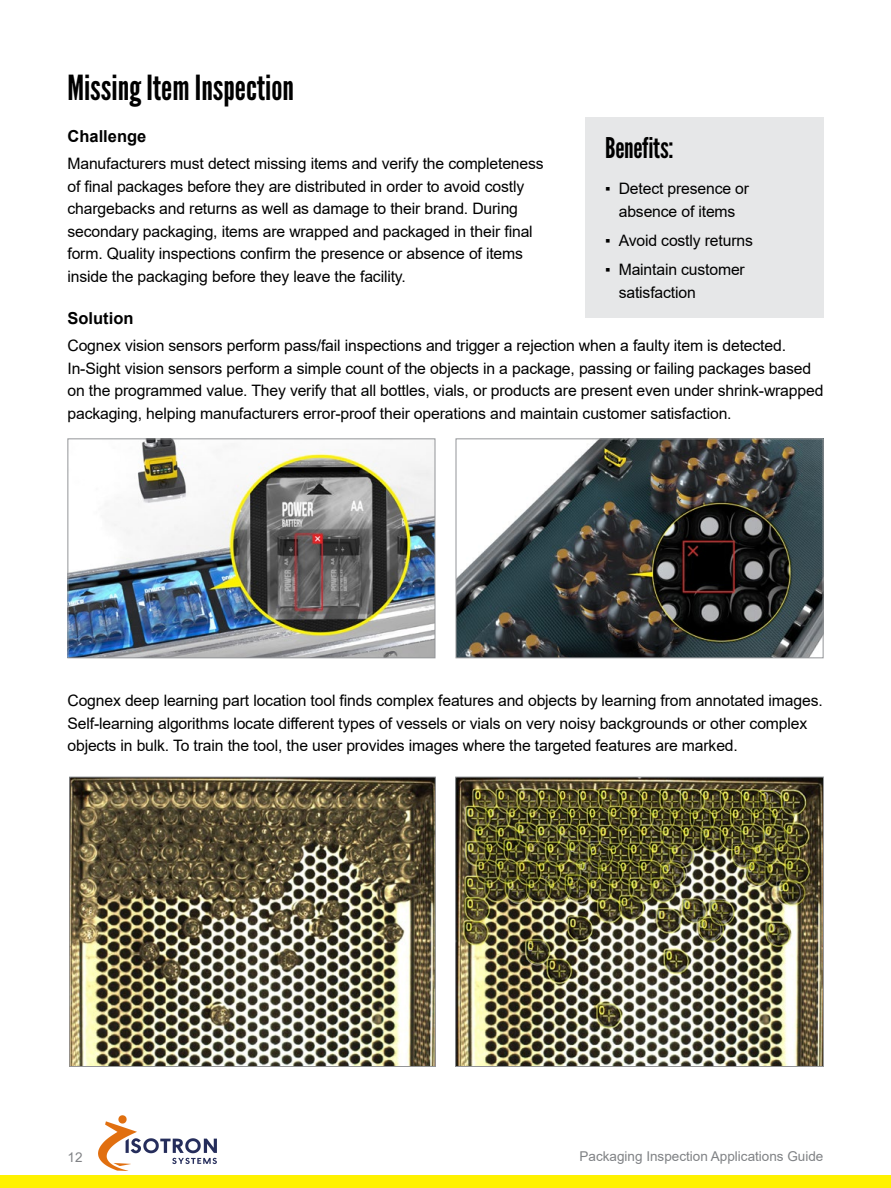
<style>
.page{position:relative;width:891px;height:1188px;background:#fff}
.page>*{position:absolute;margin:0;border:0;box-sizing:border-box;transform-origin:0 0}
.t1{font:34.5px "League Gothic";color:#000}
.t2{font:28.5px "League Gothic";letter-spacing:-.01em;color:#000}
.t3{font:700 16.5px "Arial";color:#000}
.t4{font:15.75px/22.5px "Arial";letter-spacing:-.01em;color:#000}
.t5{font:13.5px "Arial";color:#808285}
</style>
<div class="page">
<div style="left:585px;top:117px;width:239px;height:201px;background:#e6e7e8"></div>
<img style="left:458px;top:440px;width:364px;height:216px">
<div style="left:456px;top:438px;width:368px;height:220px;border:1px solid #939598"></div>
<img style="left:70px;top:440px;width:363px;height:216px">
<div style="left:68px;top:438px;width:367px;height:220px;border:1px solid #939598"></div>
<img style="left:457px;top:779px;width:365px;height:286px">
<div style="left:455px;top:777px;width:369px;height:290px;border:1px solid #939598"></div>
<img style="left:71px;top:779px;width:363px;height:286px">
<div style="left:69px;top:777px;width:367px;height:290px;border:1px solid #939598"></div>
<div style="left:0;top:1175px;width:891px;height:13px;background:#fff200"></div>
<img style="left:99px;top:1116px;width:117px;height:54px">
<h1 class="t1" style="left:68px;top:67px;width:228px">Missing Item Inspection</h1>
<p class="t3" style="left:68px;top:125px;width:80px">Challenge</p>
<p class="t4" style="left:68px;top:152px;width:478px">Manufacturers must detect missing items and verify the completeness of final packages before they are distributed in order to avoid costly chargebacks and returns as well as damage to their brand. During secondary packaging, items are wrapped and packaged in their final form. Quality inspections confirm the presence or absence of items inside the packaging before they leave the facility.</p>
<p class="t3" style="left:68px;top:307px;width:67px">Solution</p>
<p class="t4" style="left:68px;top:334px;width:757px">Cognex vision sensors perform pass/fail inspections and trigger a rejection when a faulty item is detected.<br>In-Sight vision sensors perform a simple count of the objects in a package, passing or failing packages based on the programmed value. They verify that all bottles, vials, or products are present even under shrink-wrapped packaging, helping manufacturers error-proof their operations and maintain customer satisfaction.</p>
<h2 class="t2" style="left:605px;top:131px;width:70px">Benefits:</h2>
<p class="t4" style="left:605px;top:177px;width:145px;text-align:center">▪ Detect presence or absence of items</p>
<p class="t4" style="left:605px;top:229px;width:149px">▪ Avoid costly returns</p>
<p class="t4" style="left:619px;top:258px;width:128px;text-indent:-13px">▪ Maintain customer satisfaction</p>
<p class="t4" style="left:68px;top:690px;width:757px">Cognex deep learning part location tool finds complex features and objects by learning from annotated images.<br>Self-learning algorithms locate different types of vessels or vials on very noisy backgrounds or other complex objects in bulk. To train the tool, the user provides images where the targeted features are marked.</p>
<p class="t5" style="left:68px;top:1148px;width:17px">12</p>
<p class="t5" style="left:580px;top:1147px;width:245px">Packaging Inspection Applications Guide</p>
</div>
